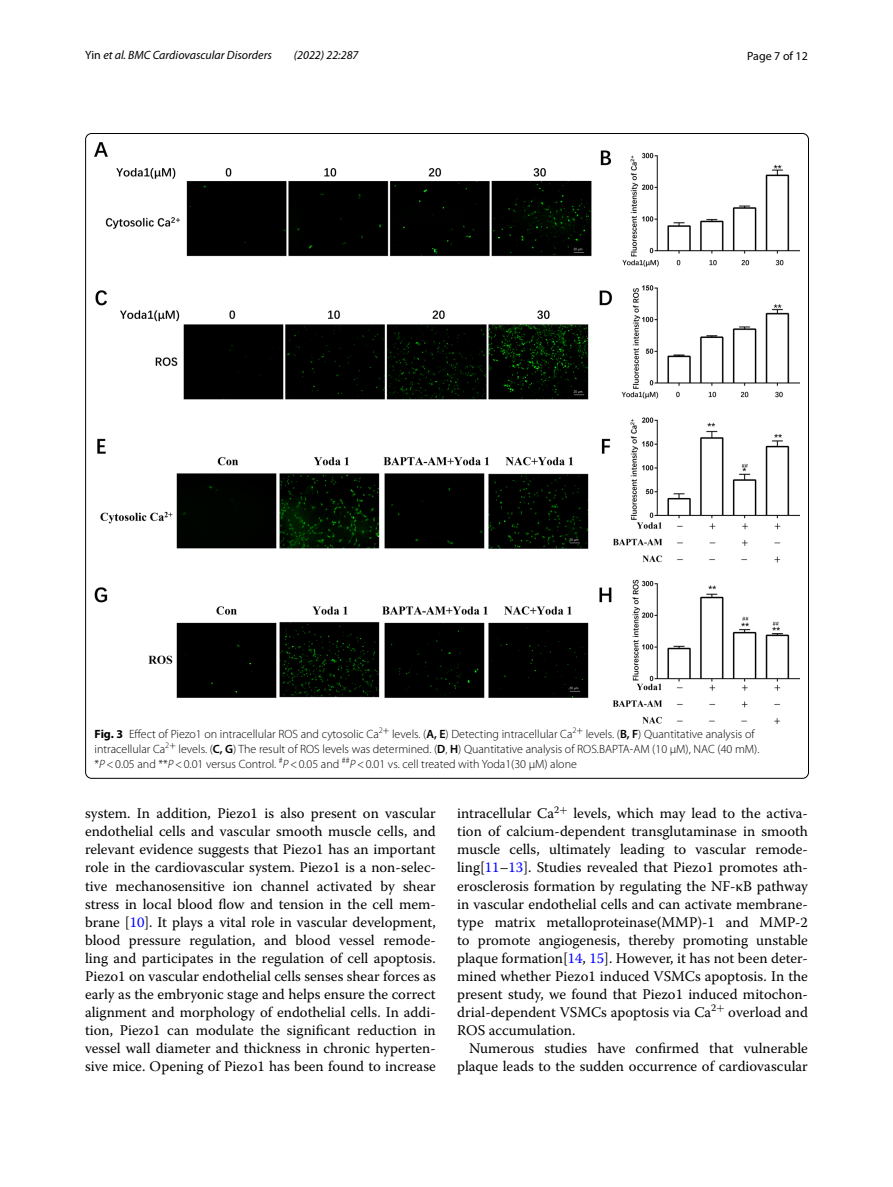
<style>
.page{position:relative;width:893px;height:1187px;background:#fff}
.page>*{position:absolute;margin:0;border:0;box-sizing:border-box;transform-origin:0 0}
.t1{font:14.7px/18px "Warnock Pro";color:#000;text-align:justify}
.t2{font:300 12px/15px "Myriad Pro";color:#000}
.t3{font:italic 12px "Myriad Pro";color:#000}
.t4{font:12px "Myriad Pro";color:#000}
.s1{font-style:normal}
.s2{font-weight:700}
.s3{font-weight:600}
.s4{font-style:italic}
.s5{color:#00f}
</style>
<div class="page">
<img style="left:94px;top:142px;width:706px;height:581px">
<p class="t3" style="left:85px;top:48px;width:188px"><span class="s1">Yin</span> et al. BMC Cardiovascular Disorders</p>
<p class="t3" style="left:294px;top:48px;width:66px">(2022) 22:287</p>
<p class="t4" style="left:747px;top:48px;width:62px">Page 7 of 12</p>
<p class="t2" style="left:95px;top:726px;width:666px"><span class="s2">Fig. 3</span> Effect of Piezo1 on intracellular ROS and cytosolic Ca<sup>2</sup><sup>+</sup> levels. (<span class="s3">A, E</span>) Detecting intracellular Ca<sup>2</sup><sup>+</sup> levels. (<span class="s3">B, F</span>) Quantitative analysis of intracellular Ca<sup>2</sup><sup>+</sup> levels. (<span class="s3">C, G</span>) The result of ROS levels was determined. (<span class="s3">D</span>, <span class="s3">H</span>) Quantitative analysis of ROS.BAPTA-AM (10 μM), NAC (40 mM). *<span class="s4">P</span>&lt;0.05 and **<span class="s4">P</span>&lt;0.01 versus Control. <sup>#</sup><span class="s4">P</span>&lt;0.05 and <sup>##</sup><span class="s4">P</span>&lt;0.01 vs. cell treated with Yoda1(30 μM) alone</p>
<p class="t1" style="left:85px;top:804px;width:352px">system. In addition, Piezo1 is also present on vascular endothelial cells and vascular smooth muscle cells, and relevant evidence suggests that Piezo1 has an important role in the cardiovascular system. Piezo1 is a non-selec&shy;tive mechanosensitive ion channel activated by shear stress in local blood flow and tension in the cell mem&shy;brane [<span class="s5">10</span>]. It plays a vital role in vascular development, blood pressure regulation, and blood vessel remode&shy;ling and participates in the regulation of cell apoptosis.<br>Piezo1 on vascular endothelial cells senses shear forces as early as the embryonic stage and helps ensure the correct alignment and morphology of endothelial cells. In addi&shy;tion, Piezo1 can modulate the significant reduction in vessel wall diameter and thickness in chronic hyperten&shy;sive mice. Opening of Piezo1 has been found to increase</p>
<p class="t1" style="left:457px;top:804px;width:352px">intracellular Ca<sup>2</sup><sup>+</sup> levels, which may lead to the activa&shy;tion of calcium-dependent transglutaminase in smooth muscle cells, ultimately leading to vascular remode&shy;ling[<span class="s5">11</span>–<span class="s5">13</span>]. Studies revealed that Piezo1 promotes ath&shy;erosclerosis formation by regulating the NF-κB pathway in vascular endothelial cells and can activate membrane&shy;type matrix metalloproteinase(MMP)-1 and MMP-2 to promote angiogenesis, thereby promoting unstable plaque formation[<span class="s5">14</span>, <span class="s5">15</span>]. However, it has not been deter&shy;mined whether Piezo1 induced VSMCs apoptosis. In the present study, we found that Piezo1 induced mitochon&shy;drial-dependent VSMCs apoptosis via Ca<sup>2</sup><sup>+</sup> overload and ROS accumulation.</p>
<p class="t1" style="left:457px;top:1038px;width:352px;text-align:right">Numerous studies have confirmed that vulnerable plaque leads to the sudden occurrence of cardiovascular</p>
</div>
